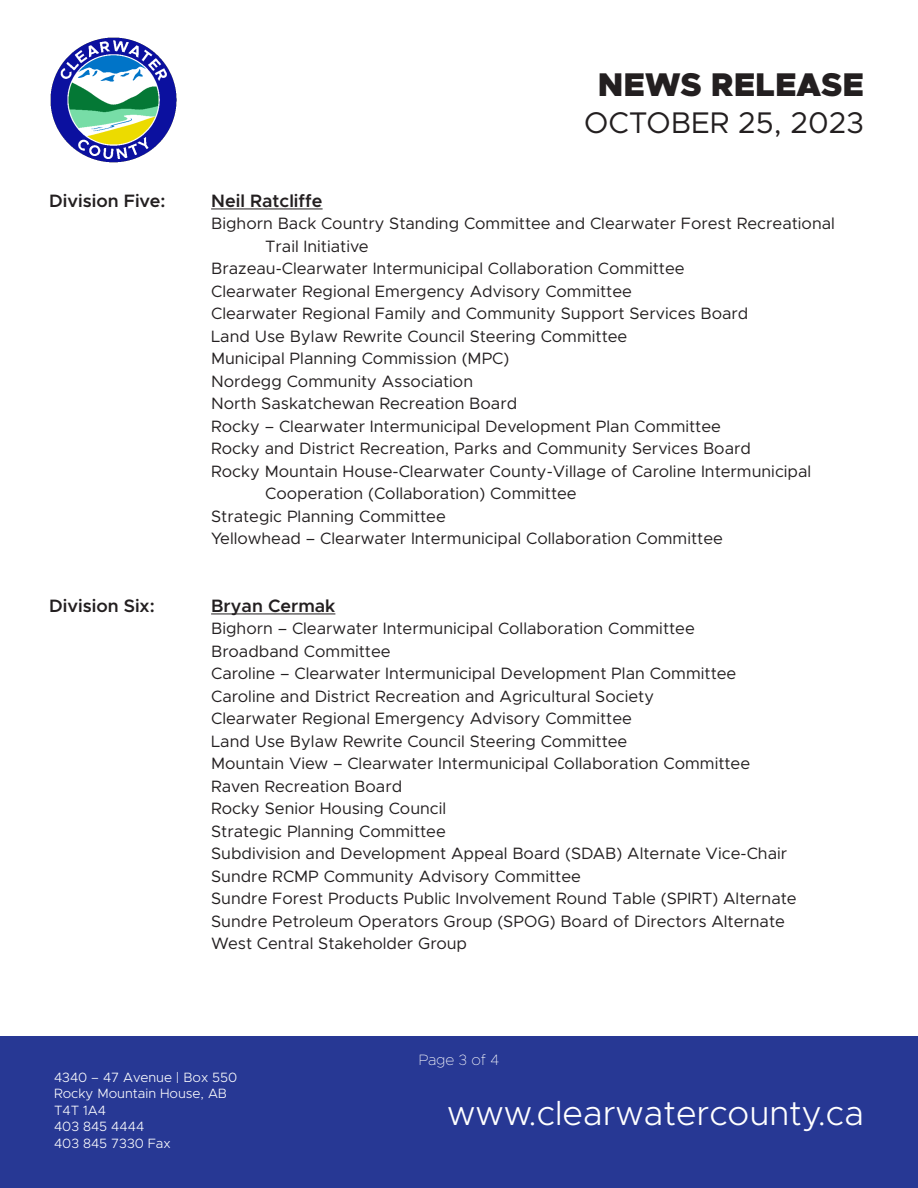
<style>
.page{position:relative;width:918px;height:1188px;background:#fff}
.page>*{position:absolute;margin:0;border:0;box-sizing:border-box;transform-origin:0 0}
.t1{font:300 34.5px "Metropolis";color:#fff}
.t2{font:900 33px "Metropolis";color:#231f20}
.t3{font:30px "Metropolis";color:#231f20}
.t4{font:600 18px "Metropolis";color:#231f20}
.t5{font:16.5px/22.5px "Metropolis";color:#231f20}
.t6{font:100 15px "Metropolis";color:#fff}
.t7{font:300 13.5px "Metropolis";color:#fff}
</style>
<div class="page">
<div style="left:0;top:1037px;width:918px;height:151px;background:#273894"></div>
<img style="left:50px;top:37px;width:127px;height:126px">
<hr style="left:211px;top:209px;width:112px;height:1px;background:#231f20">
<hr style="left:211px;top:614px;width:124px;height:1px;background:#231f20">
<p class="t2" style="left:598px;top:64px;width:268px">NEWS RELEASE</p>
<p class="t3" style="left:584px;top:104px;width:281px">OCTOBER 25, 2023</p>
<p class="t4" style="left:49px;top:189px;width:118px">Division Five:</p>
<p class="t4" style="left:211px;top:189px;width:113px">Neil Ratcliffe</p>
<p class="t5" style="left:265px;top:212px;width:571px;text-indent:-54px">Bighorn Back Country Standing Committee and Clearwater Forest Recreational<br>Trail Initiative</p>
<p class="t5" style="left:211px;top:257px;width:475px">Brazeau-Clearwater Intermunicipal Collaboration Committee</p>
<p class="t5" style="left:211px;top:280px;width:422px">Clearwater Regional Emergency Advisory Committee</p>
<p class="t5" style="left:211px;top:302px;width:539px">Clearwater Regional Family and Community Support Services Board</p>
<p class="t5" style="left:211px;top:325px;width:418px">Land Use Bylaw Rewrite Council Steering Committee</p>
<p class="t5" style="left:211px;top:347px;width:300px">Municipal Planning Commission (MPC)</p>
<p class="t5" style="left:211px;top:370px;width:264px">Nordegg Community Association</p>
<p class="t5" style="left:211px;top:392px;width:308px">North Saskatchewan Recreation Board</p>
<p class="t5" style="left:211px;top:415px;width:511px">Rocky – Clearwater Intermunicipal Development Plan Committee</p>
<p class="t5" style="left:211px;top:437px;width:541px">Rocky and District Recreation, Parks and Community Services Board</p>
<p class="t5" style="left:211px;top:460px;width:602px">Rocky Mountain House-Clearwater County-Village of Caroline Intermunicipal</p>
<p class="t5" style="left:265px;top:482px;width:313px">Cooperation (Collaboration) Committee</p>
<p class="t5" style="left:211px;top:505px;width:236px">Strategic Planning Committee</p>
<p class="t5" style="left:211px;top:527px;width:513px">Yellowhead – Clearwater Intermunicipal Collaboration Committee</p>
<p class="t4" style="left:49px;top:594px;width:107px">Division Six:</p>
<p class="t4" style="left:211px;top:594px;width:126px">Bryan Cermak</p>
<p class="t5" style="left:211px;top:617px;width:485px">Bighorn – Clearwater Intermunicipal Collaboration Committee</p>
<p class="t5" style="left:211px;top:640px;width:181px">Broadband Committee</p>
<p class="t5" style="left:211px;top:662px;width:527px">Caroline – Clearwater Intermunicipal Development Plan Committee</p>
<p class="t5" style="left:211px;top:685px;width:445px">Caroline and District Recreation and Agricultural Society</p>
<p class="t5" style="left:211px;top:707px;width:422px">Clearwater Regional Emergency Advisory Committee</p>
<p class="t5" style="left:211px;top:730px;width:418px">Land Use Bylaw Rewrite Council Steering Committee</p>
<p class="t5" style="left:211px;top:752px;width:541px">Mountain View – Clearwater Intermunicipal Collaboration Committee</p>
<p class="t5" style="left:211px;top:775px;width:193px">Raven Recreation Board</p>
<p class="t5" style="left:211px;top:797px;width:237px">Rocky Senior Housing Council</p>
<p class="t5" style="left:211px;top:820px;width:236px">Strategic Planning Committee</p>
<p class="t5" style="left:211px;top:842px;width:578px">Subdivision and Development Appeal Board (SDAB) Alternate Vice-Chair</p>
<p class="t5" style="left:211px;top:865px;width:371px">Sundre RCMP Community Advisory Committee</p>
<p class="t5" style="left:211px;top:887px;width:587px">Sundre Forest Products Public Involvement Round Table (SPIRT) Alternate</p>
<p class="t5" style="left:211px;top:910px;width:575px">Sundre Petroleum Operators Group (SPOG) Board of Directors Alternate</p>
<p class="t5" style="left:211px;top:932px;width:258px">West Central Stakeholder Group</p>
<p class="t7" style="left:54px;top:1069px;width:185px">4340 – 47 Avenue | Box 550</p>
<p class="t7" style="left:54px;top:1085px;width:175px">Rocky Mountain House, AB</p>
<p class="t7" style="left:54px;top:1102px;width:54px">T4T 1A4</p>
<p class="t7" style="left:54px;top:1118px;width:92px">403 845 4444</p>
<p class="t7" style="left:54px;top:1135px;width:118px">403 845 7330 Fax</p>
<p class="t6" style="left:419px;top:1051px;width:82px">Page 3 of 4</p>
<p class="t1" style="left:447px;top:1091px;width:418px">www.clearwatercounty.ca</p>
</div>
